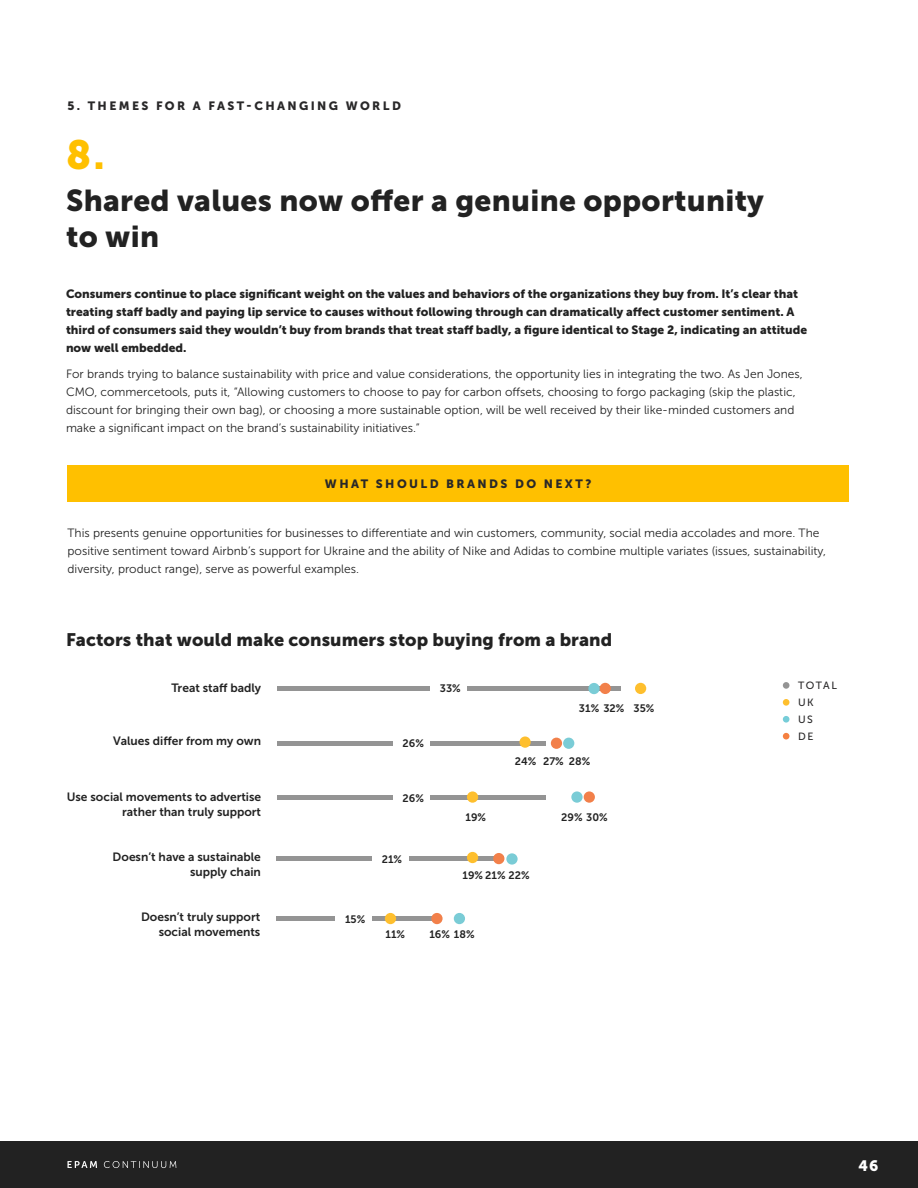
<style>
.page{position:relative;width:918px;height:1188px;background:#fff}
.page>*{position:absolute;margin:0;border:0;box-sizing:border-box;transform-origin:0 0}
.Large_yellow_numbers{font:40.5px "Museo Sans 900";color:#ffc000}
.section_header_LK{font:30px/36px "Museo Sans 900";letter-spacing:.01em;color:#222}
.subhead_2_LK{font:18px "Museo Sans 900";letter-spacing:.005em;color:#222}
.t1{font:15px "Museo Sans 900";color:#fff}
.body_smaller_LK{font:12px/18px "Museo Sans 300";color:#222}
.body_smaller_LK-2{font:12px/18px "Museo Sans 900";color:#222}
.chart_labels{font:12px/15px "Museo Sans 700";color:#222;text-align:right}
.section_all_caps_LK{font:12px "Museo Sans 900";letter-spacing:.2em;color:#292829}
.chart_numbers{font:10.8px "Museo Sans 700";color:#222}
.section_all_caps_LK-2{font:10.5px "Museo Sans 500";letter-spacing:.15em;color:#292829}
</style>
<div class="page">
<div style="left:68px;top:466px;width:781px;height:36px;background:#ffc000"></div>
<div style="left:277px;top:686px;width:343px;height:5px;background:#949494"></div>
<div style="left:430px;top:681px;width:37px;height:14px;background:#fff"></div>
<div style="left:276px;top:916px;width:156px;height:5px;background:#949494"></div>
<div style="left:335px;top:912px;width:37px;height:14px;background:#fff"></div>
<hr style="left:277px;top:857px;width:227px;height:4px;background:#949494">
<div style="left:372px;top:852px;width:37px;height:14px;background:#fff"></div>
<hr style="left:277px;top:741px;width:269px;height:4px;background:#949494">
<div style="left:393px;top:737px;width:37px;height:13px;background:#fff"></div>
<hr style="left:277px;top:796px;width:269px;height:4px;background:#949494">
<div style="left:393px;top:791px;width:37px;height:13px;background:#fff"></div>
<div style="left:783px;top:682px;width:6px;height:7px;background:#949494;border-radius:50%"></div>
<div style="left:783px;top:699px;width:6px;height:7px;background:#febf2e;border-radius:50%"></div>
<div style="left:783px;top:716px;width:6px;height:7px;background:#76cdd8;border-radius:50%"></div>
<div style="left:783px;top:733px;width:6px;height:7px;background:#f58041;border-radius:50%"></div>
<div style="left:600px;top:683px;width:11px;height:11px;background:#f2804a;border-radius:50%"></div>
<div style="left:551px;top:738px;width:11px;height:11px;background:#f2804a;border-radius:50%"></div>
<div style="left:584px;top:791px;width:11px;height:12px;background:#f2804a;border-radius:50%"></div>
<div style="left:493px;top:853px;width:11px;height:11px;background:#f2804a;border-radius:50%"></div>
<div style="left:431px;top:913px;width:12px;height:11px;background:#f2804a;border-radius:50%"></div>
<div style="left:588px;top:683px;width:12px;height:11px;background:#7accd6;border-radius:50%"></div>
<div style="left:563px;top:738px;width:11px;height:11px;background:#7accd6;border-radius:50%"></div>
<div style="left:571px;top:791px;width:12px;height:12px;background:#7accd6;border-radius:50%"></div>
<div style="left:506px;top:853px;width:12px;height:12px;background:#7accd6;border-radius:50%"></div>
<div style="left:454px;top:913px;width:11px;height:11px;background:#7accd6;border-radius:50%"></div>
<div style="left:635px;top:683px;width:11px;height:11px;background:#febf2e;border-radius:50%"></div>
<div style="left:519px;top:736px;width:12px;height:12px;background:#febf2e;border-radius:50%"></div>
<div style="left:467px;top:791px;width:11px;height:12px;background:#febf2e;border-radius:50%"></div>
<div style="left:467px;top:852px;width:11px;height:11px;background:#febf2e;border-radius:50%"></div>
<div style="left:385px;top:913px;width:11px;height:11px;background:#febf2e;border-radius:50%"></div>
<div style="left:0;top:1141px;width:918px;height:47px;background:#222"></div>
<svg style="left:104px;top:1161px;width:72px;height:7px"></svg>
<svg style="left:67px;top:1161px;width:30px;height:7px"></svg>
<p class="section_all_caps_LK" style="left:68px;top:99px;width:335px">5. THEMES FOR A FAST-CHANGING WORLD</p>
<p class="Large_yellow_numbers" style="left:66px;top:132px;width:41px">8.</p>
<p class="section_header_LK" style="left:66px;top:183px;width:700px">Shared values now offer a genuine opportunity to win</p>
<p class="body_smaller_LK-2" style="left:66px;top:285px;width:743px">Consumers continue to place significant weight on the values and behaviors of the organizations they buy from. It’s clear that treating staff badly and paying lip service to causes without following through can dramatically affect customer sentiment. A third of consumers said they wouldn’t buy from brands that treat staff badly, a figure identical to Stage 2, indicating an attitude now well embedded.</p>
<p class="body_smaller_LK" style="left:66px;top:365px;width:738px">For brands trying to balance sustainability with price and value considerations, the opportunity lies in integrating the two. As Jen Jones, CMO, commercetools, puts it, “Allowing customers to choose to pay for carbon offsets, choosing to forgo packaging (skip the plastic, discount for bringing their own bag), or choosing a more sustainable option, will be well received by their like-minded customers and make a significant impact on the brand’s sustainability initiatives.”</p>
<p class="section_all_caps_LK" style="left:325px;top:477px;width:268px">WHAT SHOULD BRANDS DO NEXT?</p>
<p class="body_smaller_LK" style="left:68px;top:524px;width:760px">This presents genuine opportunities for businesses to differentiate and win customers, community, social media accolades and more. The positive sentiment toward Airbnb’s support for Ukraine and the ability of Nike and Adidas to combine multiple variates (issues, sustainability, diversity, product range), serve as powerful examples.</p>
<p class="subhead_2_LK" style="left:66px;top:629px;width:548px">Factors that would make consumers stop buying from a brand</p>
<p class="chart_labels" style="left:171px;top:680px;width:91px">Treat staff badly</p>
<p class="chart_labels" style="left:113px;top:734px;width:149px">Values differ from my own</p>
<p class="chart_numbers" style="left:403px;top:738px;width:23px">26%</p>
<p class="chart_labels" style="left:67px;top:790px;width:196px">Use social movements to advertise rather than truly support</p>
<p class="chart_numbers" style="left:403px;top:792px;width:23px">26%</p>
<p class="chart_labels" style="left:113px;top:849px;width:150px">Doesn’t have a sustainable supply chain</p>
<p class="chart_numbers" style="left:382px;top:853px;width:22px">21%</p>
<p class="chart_numbers" style="left:440px;top:683px;width:22px">33%</p>
<p class="chart_numbers" style="left:579px;top:703px;width:47px">31% 32%</p>
<p class="chart_numbers" style="left:634px;top:703px;width:22px">35%</p>
<p class="chart_numbers" style="left:515px;top:756px;width:23px">24%</p>
<p class="chart_numbers" style="left:543px;top:756px;width:22px">27%</p>
<p class="chart_numbers" style="left:569px;top:756px;width:23px">28%</p>
<p class="chart_numbers" style="left:466px;top:811px;width:22px">19%</p>
<p class="chart_numbers" style="left:561px;top:811px;width:48px">29% 30%</p>
<p class="chart_numbers" style="left:463px;top:869px;width:69px">19% 21% 22%</p>
<p class="chart_labels" style="left:141px;top:909px;width:121px">Doesn’t truly support social movements</p>
<p class="chart_numbers" style="left:345px;top:913px;width:22px">15%</p>
<p class="chart_numbers" style="left:386px;top:929px;width:21px">11%</p>
<p class="chart_numbers" style="left:429px;top:929px;width:47px">16% 18%</p>
<p class="section_all_caps_LK-2" style="left:798px;top:679px;width:40px">TOTAL</p>
<p class="section_all_caps_LK-2" style="left:798px;top:696px;width:17px">UK</p>
<p class="section_all_caps_LK-2" style="left:798px;top:713px;width:16px">US</p>
<p class="section_all_caps_LK-2" style="left:798px;top:730px;width:17px">DE</p>
<p class="t1" style="left:859px;top:1157px;width:21px">46</p>
</div>
